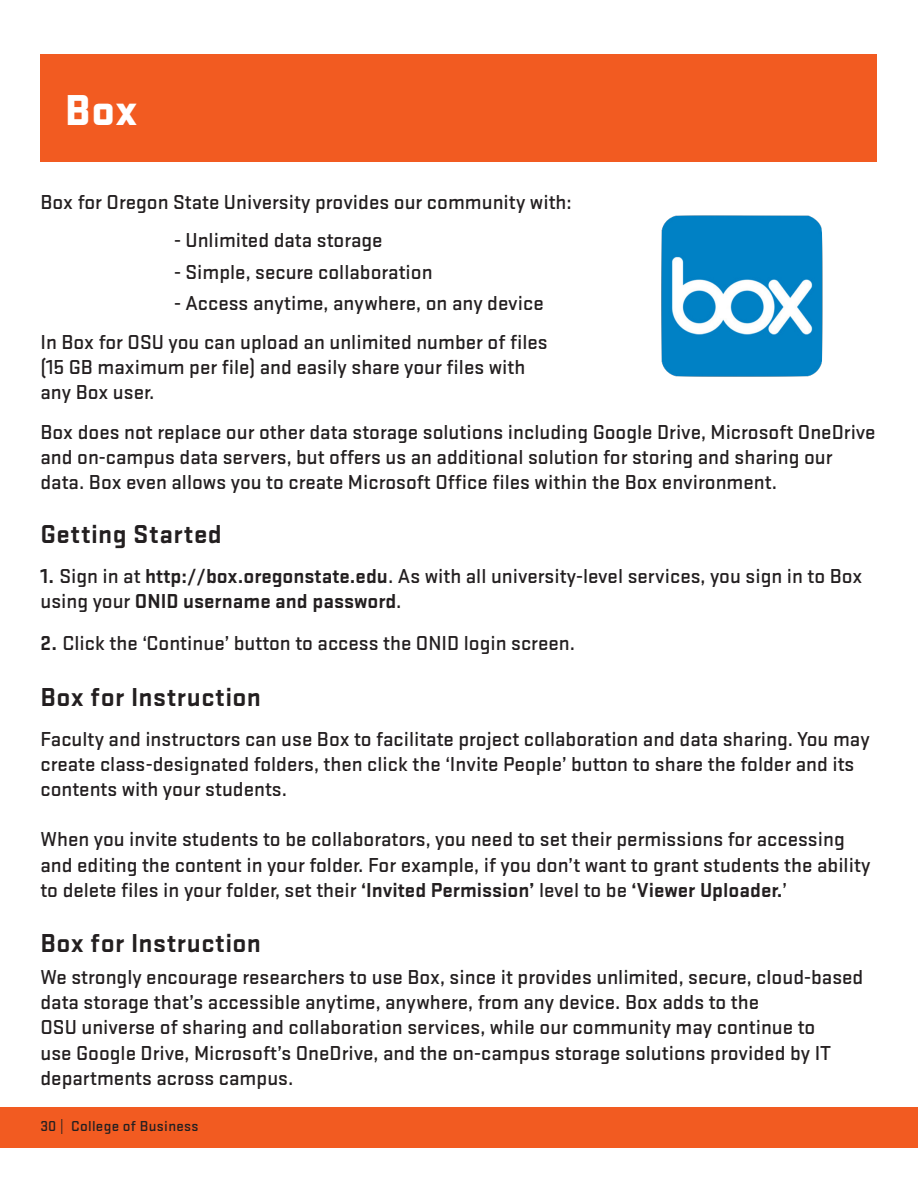
<style>
.page{position:relative;width:918px;height:1188px;background:#fff}
.page>*{position:absolute;margin:0;border:0;box-sizing:border-box;transform-origin:0 0}
.t1{font:900 45px "Stratum 2";color:#fff}
.t2{font:700 27px "Stratum 2";letter-spacing:.015em;color:#231f20}
.t3{font:500 21px/25.2px "Stratum 2";color:#231f20}
.t4{font:500 15px "Stratum 2";letter-spacing:.02em;color:#231f20}
.s1{font-weight:700}
</style>
<div class="page">
<div style="left:0;top:1107px;width:918px;height:41px;background:#f25b21"></div>
<div style="left:40px;top:54px;width:838px;height:108px;background:#f25b21"></div>
<img style="left:661px;top:215px;width:162px;height:162px">
<p class="t1" style="left:65px;top:77px;width:74px">Box</p>
<p class="t3" style="left:40px;top:188px;width:533px">Box for Oregon State University provides our community with:</p>
<p class="t3" style="left:174px;top:227px;width:210px">- Unlimited data storage</p>
<p class="t3" style="left:174px;top:258px;width:260px">- Simple, secure collaboration</p>
<p class="t3" style="left:174px;top:289px;width:371px">- Access anytime, anywhere, on any device</p>
<p class="t3" style="left:40px;top:328px;width:509px">In Box for OSU you can upload an unlimited number of files</p>
<p class="t3" style="left:40px;top:353px;width:486px">(15 GB maximum per file) and easily share your files with</p>
<p class="t3" style="left:40px;top:378px;width:115px">any Box user.</p>
<p class="t3" style="left:40px;top:418px;width:837px">Box does not replace our other data storage solutions including Google Drive, Microsoft OneDrive and on-campus data servers, but offers us an additional solution for storing and sharing our data. Box even allows you to create Microsoft Office files within the Box environment.</p>
<p class="t2" style="left:40px;top:516px;width:183px">Getting Started</p>
<p class="t3" style="left:40px;top:562px;width:823px"><span class="s1">1.</span> Sign in at <span class="s1">http://box.oregonstate.edu</span>. As with all university-level services, you sign in to Box using your <span class="s1">ONID username and password</span>.</p>
<p class="t3" style="left:40px;top:629px;width:536px"><span class="s1">2.</span> Click the ‘Continue’ button to access the ONID login screen.</p>
<p class="t2" style="left:40px;top:679px;width:222px">Box for Instruction</p>
<p class="t3" style="left:40px;top:725px;width:831px">Faculty and instructors can use Box to facilitate project collaboration and data sharing. You may create class-designated folders, then click the ‘Invite People’ button to share the folder and its contents with your students.</p>
<p class="t3" style="left:40px;top:826px;width:831px">When you invite students to be collaborators, you need to set their permissions for accessing and editing the content in your folder. For example, if you don’t want to grant students the ability to delete files in your folder, set their <span class="s1">‘Invited Permission’</span> level to be <span class="s1">‘Viewer Uploader.</span>’</p>
<p class="t2" style="left:40px;top:924px;width:222px">Box for Instruction</p>
<p class="t3" style="left:40px;top:963px;width:824px">We strongly encourage researchers to use Box, since it provides unlimited, secure, cloud-based data storage that’s accessible anytime, anywhere, from any device. Box adds to the</p>
<p class="t3" style="left:40px;top:1014px;width:792px">OSU universe of sharing and collaboration services, while our community may continue to use Google Drive, Microsoft’s OneDrive, and the on-campus storage solutions provided by IT departments across campus.</p>
<p class="t4" style="left:40px;top:1116px;width:160px">30 | College of Business</p>
</div>
